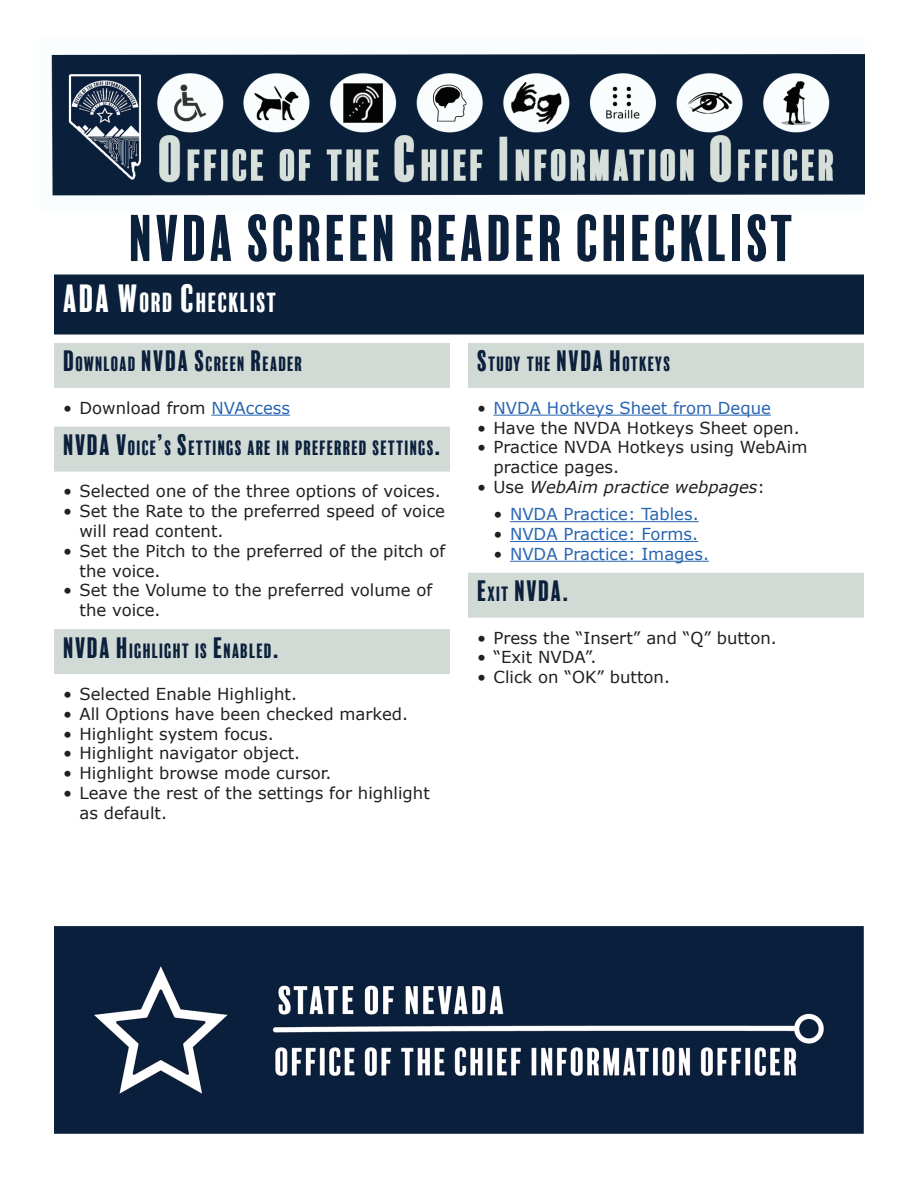
<style>
.page{position:relative;width:918px;height:1188px;background:#fff}
.page>*{position:absolute;margin:0;border:0;box-sizing:border-box;transform-origin:0 0}
.OCIO_H1{font:60px "Balboa Plus Fill";color:#0a203b}
.OCIO_H3_blue{font:27px "Balboa Plus Fill";color:#0a203b}
.OCIO_H2_shaded{font:25.2px "Balboa Plus Fill";color:#fff}
.OCIO_H3_blue-2{font:18.9px "Balboa Plus Fill";color:#0a203b}
.OCIO_Bulleted{font:16.5px/19.8px "Verdana";color:#231f20}
.OCIO_Bulleted_indented{font:16.5px "Verdana";color:#2865b1}
.OCIO_Bulleted-2{font:italic 16.5px "Verdana";color:#231f20}
.OCIO_Bulleted-3{font:16.5px "Verdana";color:#2865b1}
.s1{font-size:36px}
.s2{font-size:27px}
.s3{font-style:normal}
.s4{color:#2865b1}
.s5{font-size:18.9px}
</style>
<div class="page">
<img style="left:51px;top:54px;width:813px;height:142px">
<div style="left:54px;top:275px;width:810px;height:60px;background:#0a203b"></div>
<img style="left:54px;top:926px;width:810px;height:208px">
<div style="left:54px;top:343px;width:396px;height:45px;background:#d2dad6"></div>
<hr style="left:211px;top:415px;width:79px;height:1px;background:#2865b1">
<div style="left:54px;top:427px;width:396px;height:45px;background:#d2dad6"></div>
<div style="left:54px;top:629px;width:396px;height:45px;background:#d2dad6"></div>
<div style="left:468px;top:343px;width:396px;height:45px;background:#d2dad6"></div>
<hr style="left:494px;top:415px;width:277px;height:1px;background:#2865b1">
<hr style="left:510px;top:521px;width:189px;height:1px;background:#2865b1">
<hr style="left:510px;top:541px;width:188px;height:1px;background:#2865b1">
<hr style="left:510px;top:561px;width:199px;height:1px;background:#2865b1">
<div style="left:468px;top:573px;width:396px;height:45px;background:#d2dad6"></div>
<h1 class="OCIO_H1" style="left:129px;top:205px;width:669px">NVDA SCREEN READER CHECKLIST</h1>
<h2 class="OCIO_H2_shaded" style="left:63px;top:289px;width:216px"><span class="s1">ADA W</span>ORD <span class="s1">C</span>HECKLIST</h2>
<h3 class="OCIO_H3_blue-2" style="left:63px;top:354px;width:242px"><span class="s2">D</span>OWNLOAD <span class="s2">NVDA S</span>CREEN <span class="s2">R</span> EADER</h3>
<p class="OCIO_Bulleted" style="left:63px;top:398px;width:10px">•</p>
<h3 class="OCIO_H3_blue-2" style="left:477px;top:354px;width:196px"><span class="s2">S</span>TUDY THE <span class="s2">NVDA H</span> OTKEYS</h3>
<p class="OCIO_Bulleted-3" style="left:494px;top:396px;width:279px">NVDA Hotkeys Sheet from Deque</p>
<p class="OCIO_Bulleted" style="left:494px;top:417px;width:308px">Have the NVDA Hotkeys Sheet open.</p>
<p class="OCIO_Bulleted" style="left:494px;top:437px;width:315px">Practice NVDA Hotkeys using WebAim practice pages.</p>
<p class="OCIO_Bulleted-2" style="left:494px;top:476px;width:273px"><span class="s3">Use</span> WebAim practice webpages<span class="s3">:</span></p>
<p class="OCIO_Bulleted_indented" style="left:510px;top:503px;width:190px">NVDA Practice: Tables.</p>
<p class="OCIO_Bulleted_indented" style="left:510px;top:523px;width:190px">NVDA Practice: Forms.</p>
<p class="OCIO_Bulleted" style="left:494px;top:544px;width:10px">•</p>
<p class="OCIO_Bulleted" style="left:80px;top:398px;width:212px">Download from <span class="s4">NVAccess</span></p>
<h3 class="OCIO_H3_blue-2" style="left:63px;top:437px;width:381px"><span class="s2">NVDA V</span>OICE<span class="s2">’</span>S <span class="s2">S</span> ETTINGS ARE IN PREFERRED SETTINGS<span class="s2">.</span></h3>
<p class="OCIO_Bulleted" style="left:80px;top:481px;width:363px">Selected one of the three options of voices.</p>
<p class="OCIO_Bulleted" style="left:80px;top:501px;width:367px">Set the Rate to the preferred speed of voice will read content.</p>
<p class="OCIO_Bulleted" style="left:80px;top:541px;width:367px">Set the Pitch to the preferred of the pitch of the voice.</p>
<p class="OCIO_Bulleted" style="left:80px;top:580px;width:354px">Set the Volume to the preferred volume of the voice.</p>
<h3 class="OCIO_H3_blue-2" style="left:63px;top:640px;width:219px"><span class="s2">NVDA H</span> IGHLIGHT IS <span class="s2">E</span> NABLED<span class="s2">.</span></h3>
<p class="OCIO_Bulleted" style="left:63px;top:684px;width:10px;text-align:justify">• • • • • •</p>
<p class="OCIO_Bulleted" style="left:477px;top:398px;width:10px;text-align:justify">• • •</p>
<p class="OCIO_Bulleted" style="left:477px;top:477px;width:10px">•</p>
<p class="OCIO_Bulleted" style="left:63px;top:481px;width:10px">• •</p>
<p class="OCIO_Bulleted" style="left:63px;top:541px;width:10px">•</p>
<p class="OCIO_Bulleted" style="left:63px;top:580px;width:10px">•</p>
<p class="OCIO_Bulleted" style="left:494px;top:504px;width:10px">• •</p>
<p class="OCIO_Bulleted_indented" style="left:510px;top:542px;width:201px">NVDA Practice: Images.</p>
<h3 class="OCIO_H3_blue" style="left:477px;top:576px;width:95px">E<span class="s5">XIT</span> NVDA.</h3>
<p class="OCIO_Bulleted" style="left:494px;top:627px;width:285px">Press the “Insert” and “Q” button.</p>
<p class="OCIO_Bulleted" style="left:494px;top:647px;width:105px">“Exit NVDA”.</p>
<p class="OCIO_Bulleted" style="left:494px;top:667px;width:178px">Click on “OK” button.</p>
<p class="OCIO_Bulleted" style="left:477px;top:627px;width:10px;text-align:justify">• • •</p>
<p class="OCIO_Bulleted" style="left:80px;top:684px;width:219px">Selected Enable Highlight.</p>
<p class="OCIO_Bulleted" style="left:80px;top:704px;width:330px">All Options have been checked marked.</p>
<p class="OCIO_Bulleted" style="left:80px;top:723px;width:196px">Highlight system focus.</p>
<p class="OCIO_Bulleted" style="left:80px;top:743px;width:222px">Highlight navigator object.</p>
<p class="OCIO_Bulleted" style="left:80px;top:763px;width:254px">Highlight browse mode cursor.</p>
<p class="OCIO_Bulleted" style="left:80px;top:783px;width:352px">Leave the rest of the settings for highlight as default.</p>
</div>
